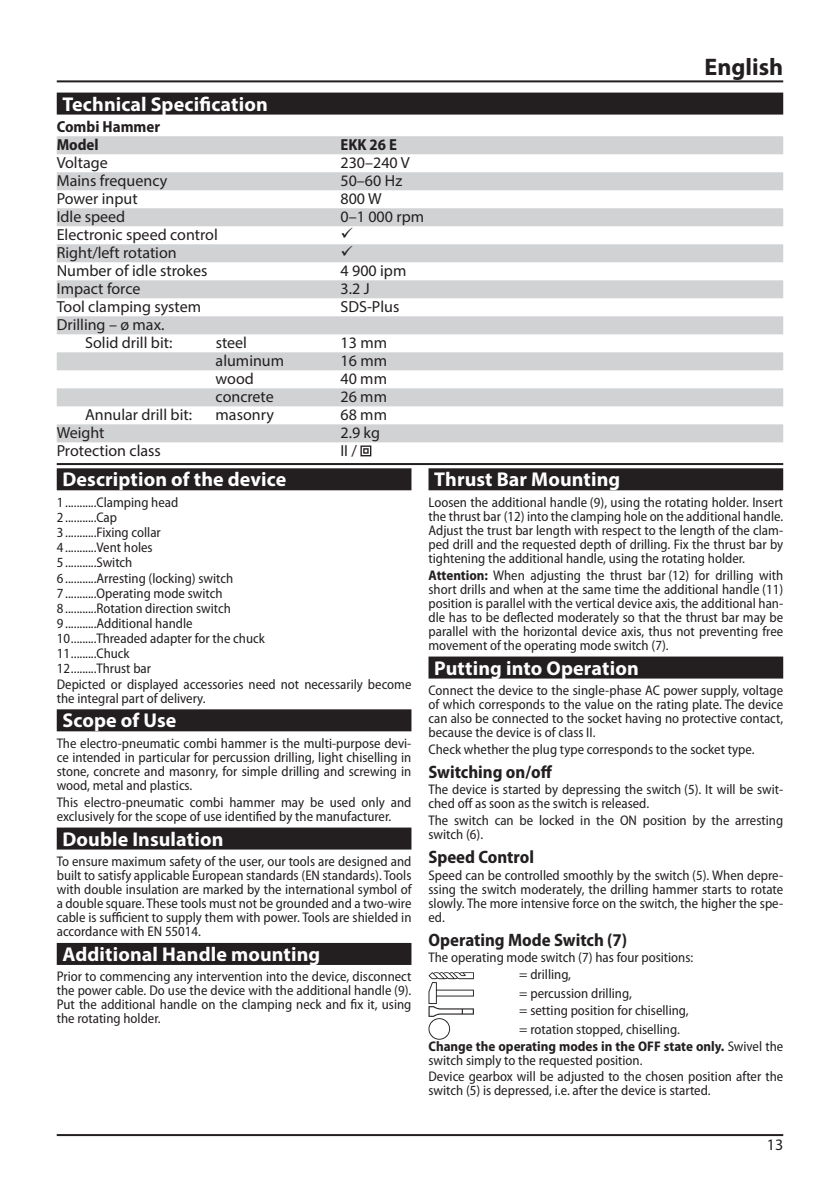
<style>
.page{position:relative;width:840px;height:1191px;background:#fff}
.page>*{position:absolute;margin:0;border:0;box-sizing:border-box;transform-origin:0 0}
.t1{font:700 24px "Myriad Pro";color:#231f20}
.t2{font:700 20px "Myriad Pro";letter-spacing:.005em;color:#fff}
.t3{font:700 semi-condensed 18px "Myriad Pro";color:#231f20}
.t4{font:16px/18px "Myriad Pro";color:#231f20}
.t5{font:700 semi-condensed 16px/18px "Myriad Pro";color:#231f20}
.t6{font:semi-condensed 14px/14px "Myriad Pro";color:#231f20}
.t7{font:700 semi-condensed 14px/16.8px "Myriad Pro";color:#231f20}
.s1{font-weight:700}
.s2{font-weight:400}
</style>
<div class="page">
<hr style="left:57px;top:80px;width:725px;height:2px;background:#231f20">
<hr style="left:57px;top:1134px;width:725px;height:2px;background:#231f20">
<div style="left:57px;top:93px;width:725px;height:22px;background:#231f20"></div>
<div style="left:57px;top:136px;width:725px;height:18px;background:#d1d2d4"></div>
<div style="left:57px;top:172px;width:725px;height:18px;background:#d1d2d4"></div>
<div style="left:57px;top:208px;width:725px;height:18px;background:#d1d2d4"></div>
<div style="left:57px;top:244px;width:725px;height:18px;background:#d1d2d4"></div>
<div style="left:57px;top:280px;width:725px;height:18px;background:#d1d2d4"></div>
<div style="left:57px;top:316px;width:725px;height:18px;background:#d1d2d4"></div>
<div style="left:57px;top:352px;width:725px;height:18px;background:#d1d2d4"></div>
<div style="left:57px;top:388px;width:725px;height:18px;background:#d1d2d4"></div>
<div style="left:57px;top:424px;width:725px;height:18px;background:#d1d2d4"></div>
<svg style="left:360px;top:445px;width:11px;height:11px"></svg>
<hr style="left:57px;top:463px;width:725px;height:2px;background:#231f20">
<div style="left:57px;top:468px;width:354px;height:22px;background:#231f20"></div>
<div style="left:57px;top:709px;width:354px;height:22px;background:#231f20"></div>
<div style="left:57px;top:827px;width:354px;height:22px;background:#231f20"></div>
<div style="left:57px;top:943px;width:354px;height:22px;background:#231f20"></div>
<div style="left:428px;top:468px;width:354px;height:22px;background:#231f20"></div>
<div style="left:428px;top:656px;width:354px;height:22px;background:#231f20"></div>
<svg style="left:428px;top:972px;width:45px;height:67px"></svg>
<h2 class="t2" style="left:62px;top:91px;width:207px">Technical Specification</h2>
<p class="t5" style="left:57px;top:118px;width:105px">Combi Hammer<br>Model</p>
<p class="t5" style="left:340px;top:136px;width:58px">EKK 26 E</p>
<p class="t4" style="left:57px;top:154px;width:52px">Voltage</p>
<p class="t4" style="left:340px;top:154px;width:70px">230–240 V</p>
<p class="t4" style="left:57px;top:172px;width:112px">Mains frequency</p>
<p class="t4" style="left:340px;top:172px;width:63px">50–60 Hz</p>
<p class="t4" style="left:57px;top:190px;width:82px">Power input</p>
<p class="t4" style="left:340px;top:190px;width:42px">800 W</p>
<p class="t4" style="left:57px;top:208px;width:70px">Idle speed</p>
<p class="t4" style="left:340px;top:208px;width:85px">0–1 000 rpm</p>
<p class="t4" style="left:57px;top:226px;width:162px">Electronic speed control</p>
<p class="t4" style="left:57px;top:244px;width:121px">Right/left rotation</p>
<p class="t4" style="left:57px;top:262px;width:152px">Number of idle strokes</p>
<p class="t4" style="left:340px;top:262px;width:67px">4 900 ipm</p>
<p class="t4" style="left:57px;top:280px;width:85px">Impact force</p>
<p class="t4" style="left:340px;top:280px;width:31px">3.2 J</p>
<p class="t4" style="left:57px;top:298px;width:146px">Tool clamping system</p>
<p class="t4" style="left:340px;top:298px;width:60px">SDS-Plus</p>
<p class="t4" style="left:85px;top:316px;width:89px;text-indent:-28px">Drilling – ø max.<br>Solid drill bit:</p>
<p class="t4" style="left:215px;top:334px;width:33px">steel</p>
<p class="t4" style="left:340px;top:334px;width:48px">13 mm</p>
<p class="t4" style="left:215px;top:352px;width:70px">aluminum</p>
<p class="t4" style="left:340px;top:352px;width:48px">16 mm</p>
<p class="t4" style="left:215px;top:370px;width:40px">wood</p>
<p class="t4" style="left:340px;top:370px;width:48px">40 mm</p>
<p class="t4" style="left:215px;top:388px;width:60px">concrete</p>
<p class="t4" style="left:340px;top:388px;width:48px">26 mm</p>
<h1 class="t1" style="left:704px;top:51px;width:80px">English</h1>
<p class="t4" style="left:85px;top:406px;width:108px">Annular drill bit:</p>
<p class="t4" style="left:215px;top:406px;width:60px">masonry</p>
<p class="t4" style="left:340px;top:406px;width:48px">68 mm</p>
<p class="t4" style="left:57px;top:424px;width:49px">Weight</p>
<p class="t4" style="left:340px;top:424px;width:41px">2.9 kg</p>
<p class="t4" style="left:57px;top:442px;width:106px">Protection class</p>
<p class="t4" style="left:340px;top:442px;width:18px">II /</p>
<h2 class="t2" style="left:62px;top:466px;width:225px">Description of the device</h2>
<p class="t6" style="left:57px;top:495px;width:356px;line-height:15px">1 ...........Clamping head<br>2 ...........Cap<br>3 ...........Fixing collar<br>4 ...........Vent holes<br>5 ...........Switch<br>6 ...........Arresting (locking) switch<br>7 ...........Operating mode switch<br>8 ...........Rotation direction switch<br>9 ...........Additional handle<br>10.........Threaded adapter for the chuck<br>11.........Chuck<br>12.........Thrust bar<br>Depicted or displayed accessories need not necessarily become the integral part of delivery.</p>
<h2 class="t2" style="left:62px;top:707px;width:115px">Scope of Use</h2>
<p class="t6" style="left:57px;top:736px;width:356px;text-align:justify">The electro-pneumatic combi hammer is the multi-purpose devi&shy;ce intended in particular for percussion drilling, light chiselling in stone, concrete and masonry, for simple drilling and screwing in wood, metal and plastics.</p>
<p class="t6" style="left:57px;top:795px;width:356px">This electro-pneumatic combi hammer may be used only and exclusively for the scope of use identified by the manufacturer.</p>
<h2 class="t2" style="left:62px;top:825px;width:162px">Double Insulation</h2>
<p class="t6" style="left:57px;top:854px;width:356px;text-align:justify">To ensure maximum safety of the user, our tools are designed and built to satisfy applicable European standards (EN standards). Tools with double insulation are marked by the international symbol of a double square. These tools must not be grounded and a two-wire cable is sufficient to supply them with power. Tools are shielded in accordance with EN 55014.</p>
<h2 class="t2" style="left:62px;top:941px;width:259px">Additional Handle mounting</h2>
<p class="t6" style="left:57px;top:970px;width:356px;text-align:justify">Prior to commencing any intervention into the device, disconnect the power cable. Do use the device with the additional handle (9).<br>Put the additional handle on the clamping neck and fix it, using the rotating holder.</p>
<h2 class="t2" style="left:434px;top:466px;width:187px">Thrust Bar Mounting</h2>
<p class="t6" style="left:428px;top:495px;width:356px;text-align:justify">Loosen the additional handle (9), using the rotating holder. Insert the thrust bar (12) into the clamping hole on the additional handle.<br>Adjust the trust bar length with respect to the length of the clam&shy;ped drill and the requested depth of drilling. Fix the thrust bar by tightening the additional handle, using the rotating holder.</p>
<p class="t6" style="left:428px;top:568px;width:356px;text-align:justify"><span class="s1">Attention:</span> When adjusting the thrust bar (12) for drilling with short drills and when at the same time the additional handle (11) position is parallel with the vertical device axis, the additional han&shy;dle has to be deflected moderately so that the thrust bar may be parallel with the horizontal device axis, thus not preventing free movement of the operating mode switch (7).</p>
<h2 class="t2" style="left:434px;top:655px;width:206px">Putting into Operation</h2>
<p class="t6" style="left:428px;top:683px;width:356px;text-align:justify">Connect the device to the single-phase AC power supply, voltage of which corresponds to the value on the rating plate. The device can also be connected to the socket having no protective contact, because the device is of class II.</p>
<p class="t6" style="left:428px;top:742px;width:327px">Check whether the plug type corresponds to the socket type.</p>
<p class="t3" style="left:428px;top:761px;width:125px">Switching on/off</p>
<p class="t6" style="left:428px;top:783px;width:356px">The device is started by depressing the switch (5). It will be swit&shy;ched off as soon as the switch is released.</p>
<p class="t6" style="left:428px;top:814px;width:356px">The switch can be locked in the ON position by the arresting switch (6).</p>
<p class="t3" style="left:428px;top:847px;width:107px">Speed Control</p>
<p class="t6" style="left:428px;top:868px;width:356px;text-align:justify">Speed can be controlled smoothly by the switch (5). When depre&shy;ssing the switch moderately, the drilling hammer starts to rotate slowly. The more intensive force on the switch, the higher the spe&shy;ed.</p>
<p class="t3" style="left:428px;top:929px;width:200px">Operating Mode Switch (7)</p>
<p class="t6" style="left:519px;top:949px;width:175px;line-height:16.8px;text-indent:-91px">The operating mode switch (7) has four positions: = drilling,</p>
<p class="t6" style="left:519px;top:985px;width:171px;line-height:16.8px">= percussion drilling,<br>= setting position for chiselling,</p>
<p class="t7" style="left:428px;top:1020px;width:356px;text-indent:91px"><span class="s2">= rotation stopped, chiselling.<br></span>Change the operating modes in the OFF state only. <span class="s2">Swivel the</span></p>
<p class="t6" style="left:428px;top:1051px;width:356px;line-height:16.8px">switch simply to the requested position.<br>Device gearbox will be adjusted to the chosen position after the</p>
<p class="t6" style="left:428px;top:1084px;width:283px">switch (5) is depressed, i.e. after the device is started.</p>
<p class="t4" style="left:766px;top:1135px;width:18px">13</p>
</div>
